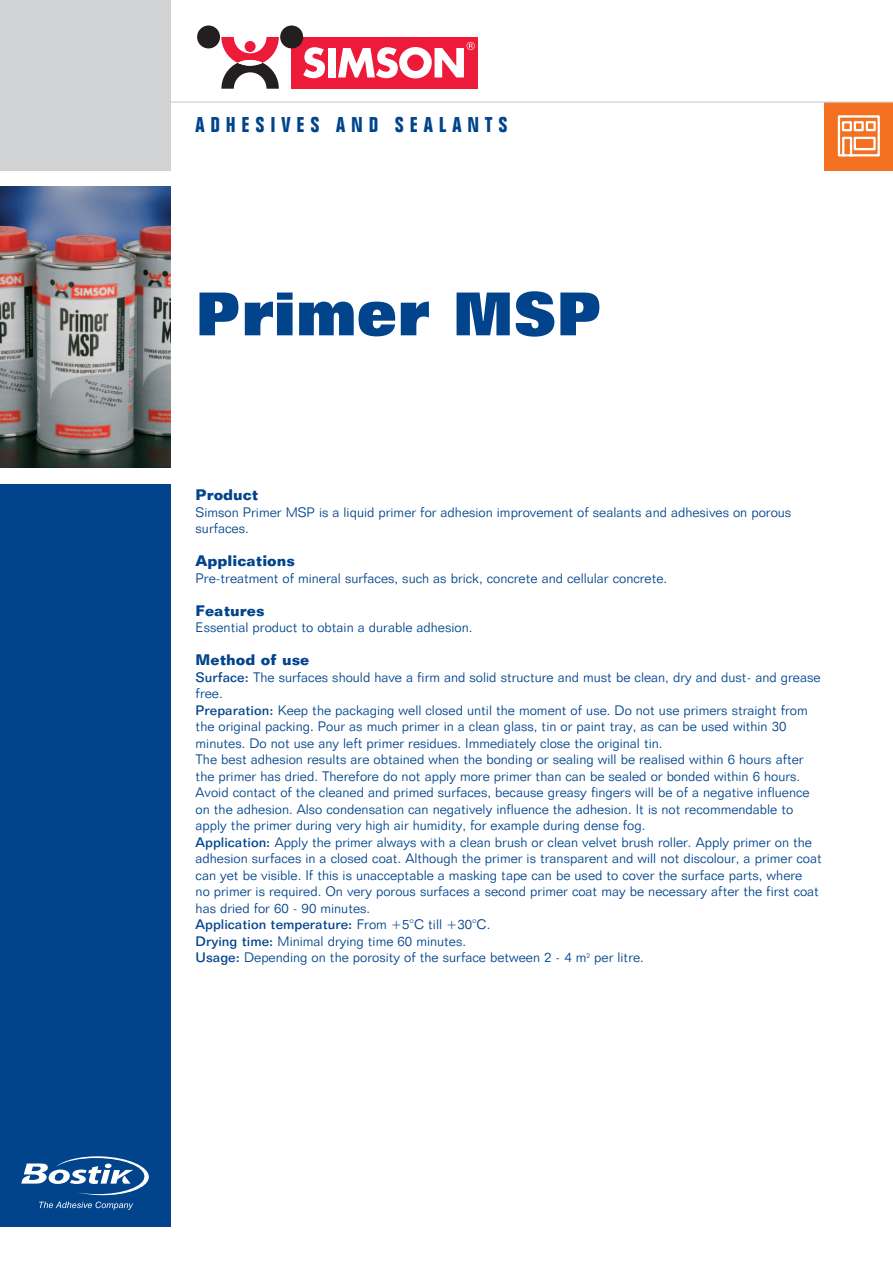
<style>
.page{position:relative;width:893px;height:1263px;background:#fff}
.page>*{position:absolute;margin:0;border:0;box-sizing:border-box;transform-origin:0 0}
.t1{font:800 60px "Folio BT";letter-spacing:-.005em;color:#01448c}
.t2{font:700 condensed 21px "Folio BT";letter-spacing:.275em;color:#01448c}
.t3{font:700 15px "Folio BT";color:#01448c}
.t4{font:300 13.5px/16.5px "Folio BT";color:#01448c}
.s1{font-weight:500}
</style>
<div class="page">
<div style="left:825px;top:102px;width:68px;height:68px;background:#f37121"></div>
<svg style="left:837px;top:115px;width:43px;height:42px"></svg>
<hr style="left:170px;top:101px;width:723px;height:2px;background:#d1d2d4">
<div style="left:0;top:484px;width:170px;height:742px;background:#01448c"></div>
<div style="left:292px;top:37px;width:186px;height:52px;background:#ed1a3a"></div>
<svg style="left:303px;top:47px;width:22px;height:31px"></svg>
<div style="left:328px;top:48px;width:8px;height:29px;background:#fff"></div>
<svg style="left:221px;top:37px;width:58px;height:52px"></svg>
<div style="left:245px;top:41px;width:11px;height:11px;background:#ed1a3a;border-radius:50%"></div>
<div style="left:280px;top:26px;width:23px;height:22px;background:#231f20;border-radius:50%"></div>
<div style="left:197px;top:26px;width:23px;height:22px;background:#231f20;border-radius:50%"></div>
<svg style="left:238px;top:60px;width:25px;height:6px"></svg>
<svg style="left:338px;top:42px;width:137px;height:36px"></svg>
<div style="left:0;top:0;width:170px;height:170px;background:#d1d2d4"></div>
<svg style="left:21px;top:1156px;width:128px;height:54px"></svg>
<img style="left:0;top:187px;width:170px;height:280px">
<h2 class="t2" style="left:196px;top:111px;width:314px">ADHESIVES AND SEALANTS</h2>
<h1 class="t1" style="left:196px;top:277px;width:408px">Primer MSP</h1>
<p class="t3" style="left:196px;top:486px;width:64px">Product</p>
<p class="t4" style="left:196px;top:504px;width:597px">Simson Primer MSP is a liquid primer for adhesion improvement of sealants and adhesives on porous surfaces.</p>
<p class="t3" style="left:196px;top:552px;width:101px">Applications</p>
<p class="t4" style="left:196px;top:570px;width:473px">Pre-treatment of mineral surfaces, such as brick, concrete and cellular concrete.</p>
<p class="t3" style="left:196px;top:601px;width:70px">Features</p>
<p class="t4" style="left:196px;top:619px;width:278px">Essential product to obtain a durable adhesion.</p>
<p class="t3" style="left:196px;top:651px;width:115px">Method of use</p>
<p class="t4" style="left:196px;top:669px;width:628px"><span class="s1">Surface:</span> The surfaces should have a firm and solid structure and must be clean, dry and dust- and grease free.<br><span class="s1">Preparation:</span> Keep the packaging well closed until the moment of use. Do not use primers straight from the original packing. Pour as much primer in a clean glass, tin or paint tray, as can be used within 30 minutes. Do not use any left primer residues. Immediately close the original tin.<br>The best adhesion results are obtained when the bonding or sealing will be realised within 6 hours after the primer has dried. Therefore do not apply more primer than can be sealed or bonded within 6 hours.<br>Avoid contact of the cleaned and primed surfaces, because greasy fingers will be of a negative influence on the adhesion. Also condensation can negatively influence the adhesion. It is not recommendable to apply the primer during very high air humidity, for example during dense fog.<br><span class="s1">Application:</span> Apply the primer always with a clean brush or clean velvet brush roller. Apply primer on the adhesion surfaces in a closed coat. Although the primer is transparent and will not discolour, a primer coat can yet be visible. If this is unacceptable a masking tape can be used to cover the surface parts, where<br>no primer is required. On very porous surfaces a second primer coat may be necessary after the first coat has dried for 60 - 90 minutes.<br><span class="s1">Application temperature:</span> From +5°C till +30°C.<br><span class="s1">Drying time:</span> Minimal drying time 60 minutes.<br><span class="s1">Usage:</span> Depending on the porosity of the surface between 2 - 4 m<sup>2</sup> per litre.</p>
</div>
